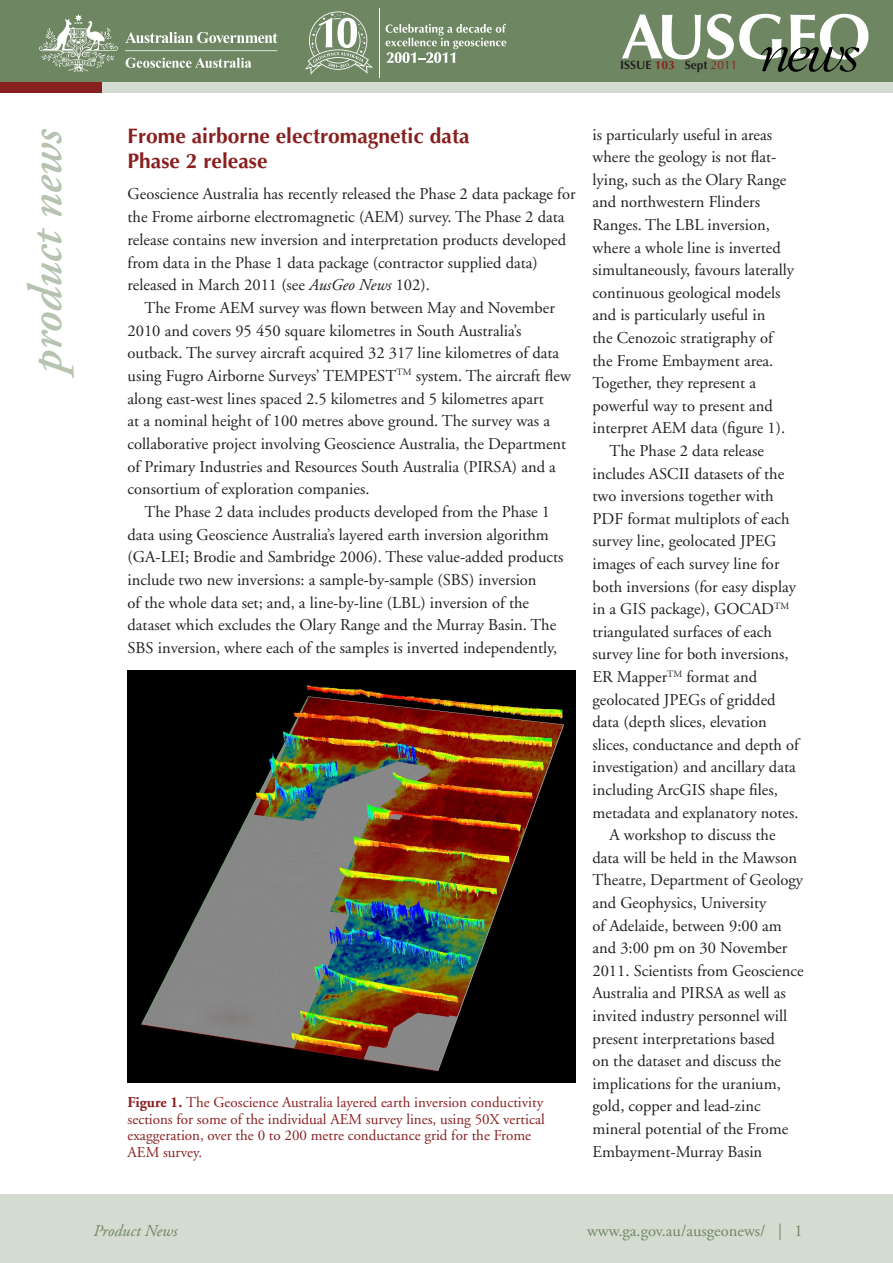
<style>
.page{position:relative;width:893px;height:1263px;background:#fff}
.page>*{position:absolute;margin:0;border:0;box-sizing:border-box;transform-origin:0 0}
.Inbrief_product_side{font:italic 600 48px "Adobe Garamond";color:#b7c3b1}
.H5_inbrief_product_e{font:700 21px/25.3px "Optima";color:#88201f}
.body{font:16.5px/22.6px "Adobe Garamond";color:#231f20}
.body_first_para{font:16.5px/22.6px "Adobe Garamond";color:#231f20}
.t1{font:16.5px "Adobe Garamond";color:#6f8663}
.t2{font:italic 16.5px "Adobe Garamond";color:#6f8663}
.t3{font:15px/16.5px "Adobe Garamond";color:#88201f}
.t4{font:700 12px "Optima";color:#231f20}
.s1{color:#88201f}
.s2{font-weight:400;color:#88201f}
.s3{font-style:italic}
.s4{font-weight:700}
.s5{font-style:inherit}
</style>
<div class="page">
<div style="left:0;top:13px;width:893px;height:80px;background:#d4dbd0"></div>
<div style="left:0;top:11px;width:102px;height:82px;background:#88201f"></div>
<div style="left:0;top:0;width:893px;height:82px;background:#6f8663"></div>
<div style="left:0;top:1195px;width:893px;height:68px;background:#d4dbd0"></div>
<svg style="left:622px;top:14px;width:79px;height:45px"></svg>
<svg style="left:707px;top:14px;width:161px;height:58px"></svg>
<img style="left:39px;top:14px;width:239px;height:59px">
<hr style="left:379px;top:9px;width:1px;height:69px;background:#fff">
<svg style="left:305px;top:11px;width:68px;height:64px"></svg>
<svg style="left:386px;top:24px;width:120px;height:39px"></svg>
<img style="left:128px;top:670px;width:447px;height:412px">
<p class="t4" style="left:620px;top:58px;width:119px">ISSUE <span class="s1">103</span> Sept <span class="s2">2011</span></p>
<p class="H5_inbrief_product_e" style="left:128px;top:123px;width:343px">Frome airborne electromagnetic data<br>Phase 2 release</p>
<p class="body_first_para" style="left:128px;top:183px;width:449px">Geoscience Australia has recently released the Phase 2 data package for the Frome airborne electromagnetic (AEM) survey. The Phase 2 data release contains new inversion and interpretation products developed from data in the Phase 1 data package (contractor supplied data) released in March 2011 (see <span class="s3">AusGeo News</span> 102).</p>
<p class="body" style="left:128px;top:297px;width:445px;text-indent:17px">The Frome AEM survey was flown between May and November 2010 and covers 95 450 square kilometres in South Australia’s outback. The survey aircraft acquired 32 317 line kilometres of data using Fugro Airborne Surveys’ TEMPEST<sup>TM</sup> system. The aircraft flew along east-west lines spaced 2.5 kilometres and 5 kilometres apart<br>at a nominal height of 100 metres above ground. The survey was a collaborative project involving Geoscience Australia, the Department of Primary Industries and Resources South Australia (PIRSA) and a consortium of exploration companies.</p>
<p class="body" style="left:128px;top:501px;width:437px;text-indent:17px">The Phase 2 data includes products developed from the Phase 1 data using Geoscience Australia’s layered earth inversion algorithm (GA-LEI; Brodie and Sambridge 2006). These value-added products include two new inversions: a sample-by-sample (SBS) inversion<br>of the whole data set; and, a line-by-line (LBL) inversion of the dataset which excludes the Olary Range and the Murray Basin. The SBS inversion, where each of the samples is inverted independently,</p>
<p class="Inbrief_product_side" style="left:20px;top:373px;width:246px;rotate:-90deg">product news</p>
<p class="body" style="left:592px;top:123px;width:203px">is particularly useful in areas where the geology is not flat&shy;lying, such as the Olary Range and northwestern Flinders<br>Ranges. The LBL inversion, where a whole line is inverted simultaneously, favours laterally continuous geological models and is particularly useful in<br>the Cenozoic stratigraphy of the Frome Embayment area.<br>Together, they represent a powerful way to present and interpret AEM data (figure 1).</p>
<p class="body" style="left:592px;top:440px;width:208px;text-indent:17px">The Phase 2 data release includes ASCII datasets of the two inversions together with<br>PDF format multiplots of each survey line, geolocated JPEG images of each survey line for both inversions (for easy display in a GIS package), GOCAD<sup>TM </sup>triangulated surfaces of each survey line for both inversions,<br>ER Mapper<sup>TM</sup> format and geolocated JPEGs of gridded data (depth slices, elevation slices, conductance and depth of investigation) and ancillary data including ArcGIS shape files, metadata and explanatory notes.</p>
<p class="body" style="left:592px;top:824px;width:213px;text-indent:17px">A workshop to discuss the data will be held in the Mawson<br>Theatre, Department of Geology and Geophysics, University<br>of Adelaide, between 9:00 am and 3:00 pm on 30 November<br>2011. Scientists from Geoscience<br>Australia and PIRSA as well as invited industry personnel will present interpretations based<br>on the dataset and discuss the implications for the uranium, gold, copper and lead-zinc mineral potential of the Frome<br>Embayment-Murray Basin</p>
<p class="t3" style="left:128px;top:1094px;width:419px"><span class="s4">Figure 1.</span> The Geoscience Australia layered earth inversion conductivity sections for some of the individual AEM survey lines, using 50X vertical exaggeration, over the 0 to 200 metre conductance grid for the Frome AEM survey.</p>
<p class="t2" style="left:94px;top:1222px;width:85px">Product News</p>
<p class="t1" style="left:587px;top:1222px;width:217px">www.ga.gov.au/ausgeonews/ | <span class="s5">1</span></p>
</div>
